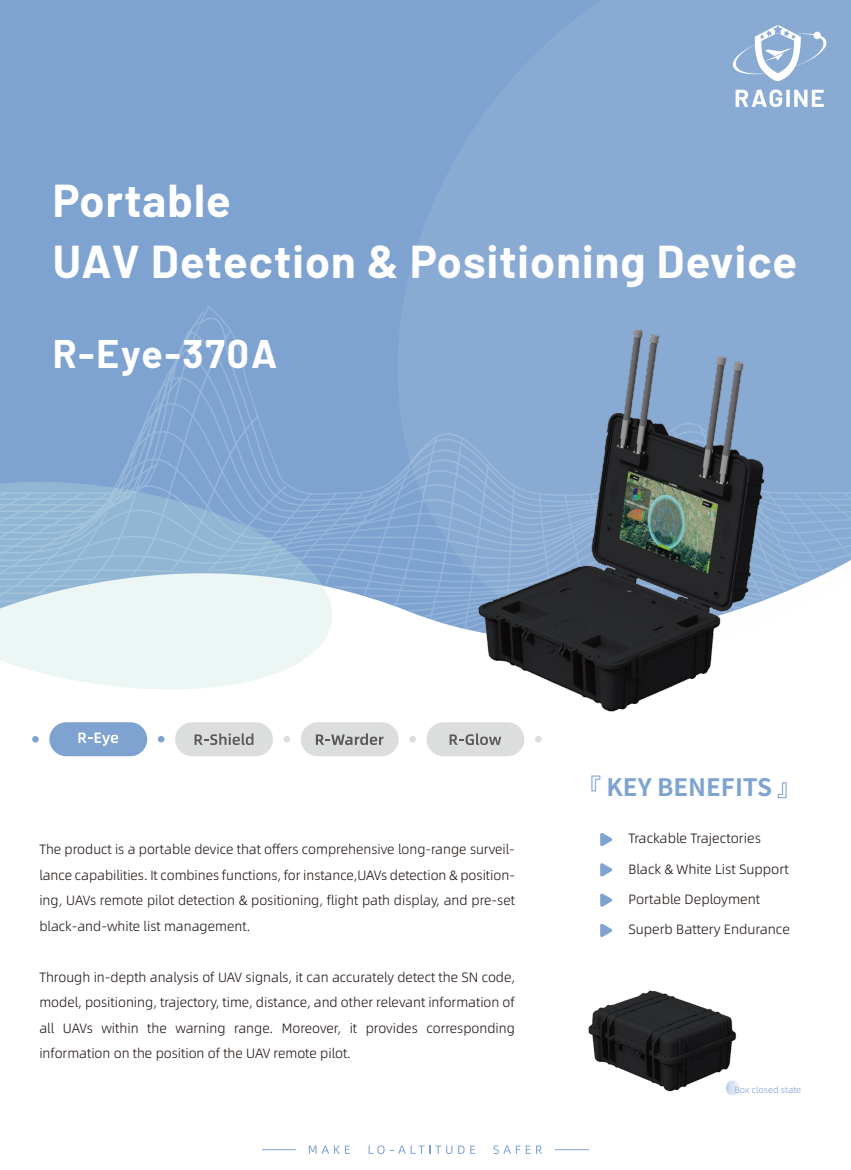
<style>
.page{position:relative;width:851px;height:1170px;background:#fff}
.page>*{position:absolute;margin:0;border:0;box-sizing:border-box;transform-origin:0 0}
.t1{font:700 45px/60px "Barlow";letter-spacing:.025em;color:#fff}
.t2{font:700 39px "Barlow";letter-spacing:.05em;color:#fff}
.t3{font:700 24px "Source Han Sans CN";color:#7ea3d0}
.t4{font:13.5px/25.5px "Alibaba Pu Hui Ti 3 45 Light";color:#221815;text-align:justify}
.t5{font:9px "Alibaba Pu Hui Ti 3 45 Light";color:#7ea3d0}
</style>
<div class="page">
<div style="left:0;top:0;width:397px;height:305px;background:#7ea3d0"></div>
<div style="left:206px;top:312px;width:191px;height:121px;background:#7ea3d0"></div>
<svg style="left:206px;top:330px;width:26px;height:103px;background:#81a5d1"></svg>
<div style="left:0;top:309px;width:206px;height:124px;background:#7ea3d0"></div>
<svg style="left:0;top:376px;width:183px;height:57px;background:#7fa4d0"></svg>
<svg style="left:0;top:433px;width:397px;height:174px;background:#83a7d2"></svg>
<svg style="left:0;top:482px;width:332px;height:207px;background:#c0d6e5"></svg>
<svg style="left:397px;top:0;width:453px;height:629px;background:#8aabd3"></svg>
<img style="left:462px;top:294px;width:324px;height:447px">
<svg style="left:600px;top:833px;width:12px;height:13px"></svg>
<svg style="left:600px;top:863px;width:12px;height:13px"></svg>
<svg style="left:600px;top:893px;width:12px;height:14px"></svg>
<svg style="left:600px;top:923px;width:12px;height:14px"></svg>
<img style="left:588px;top:990px;width:150px;height:106px">
<svg style="left:725px;top:1080px;width:15px;height:15px"></svg>
<hr style="left:262px;top:1149px;width:34px;height:1px;background:#7ea3d0">
<hr style="left:555px;top:1149px;width:34px;height:1px;background:#7ea3d0">
<svg style="left:309px;top:1145px;width:41px;height:8px"></svg>
<svg style="left:368px;top:1145px;width:16px;height:8px"></svg>
<svg style="left:390px;top:1145px;width:62px;height:8px"></svg>
<svg style="left:458px;top:1145px;width:6px;height:8px"></svg>
<svg style="left:470px;top:1145px;width:5px;height:8px"></svg>
<svg style="left:493px;top:1145px;width:37px;height:8px"></svg>
<svg style="left:536px;top:1145px;width:6px;height:8px"></svg>
<svg style="left:731px;top:25px;width:97px;height:56px"></svg>
<svg style="left:735px;top:90px;width:88px;height:17px"></svg>
<div style="left:49px;top:722px;width:98px;height:34px;background:#7ea3d0;border-radius:17px"></div>
<svg style="left:78px;top:732px;width:40px;height:14px"></svg>
<svg style="left:158px;top:736px;width:6px;height:6px"></svg>
<div style="left:175px;top:722px;width:98px;height:34px;background:#dcdddd;border-radius:17px"></div>
<div style="left:301px;top:722px;width:97px;height:34px;background:#dcdddd;border-radius:17px"></div>
<div style="left:426px;top:722px;width:98px;height:34px;background:#dcdddd;border-radius:17px"></div>
<div style="left:283px;top:736px;width:7px;height:6px;background:#dcdddd;border-radius:50%"></div>
<div style="left:409px;top:736px;width:7px;height:6px;background:#dcdddd;border-radius:50%"></div>
<svg style="left:535px;top:736px;width:6px;height:6px"></svg>
<svg style="left:194px;top:733px;width:59px;height:12px"></svg>
<svg style="left:449px;top:733px;width:52px;height:12px"></svg>
<div style="left:32px;top:736px;width:7px;height:6px;background:#7ea3d0;border-radius:50%"></div>
<svg style="left:316px;top:733px;width:67px;height:12px"></svg>
<h1 class="t1" style="left:53px;top:168px;width:745px">Portable<br>UAV Detection &amp; Positioning Device</h1>
<h2 class="t2" style="left:53px;top:324px;width:226px">R-Eye-370A</h2>
<p class="t4" style="left:39px;top:836px;width:477px">The product is a portable device that offers comprehensive long-range surveil&shy;lance capabilities. It combines functions, for instance,UAVs detection &amp; position&shy;ing, UAVs remote pilot detection &amp; positioning, flight path display, and pre-set black-and-white list management.</p>
<p class="t4" style="left:39px;top:963px;width:477px">Through in-depth analysis of UAV signals, it can accurately detect the SN code, model, positioning, trajectory, time, distance, and other relevant information of all UAVs within the warning range. Moreover, it provides corresponding information on the position of the UAV remote pilot.</p>
<h3 class="t3" style="left:577px;top:773px;width:225px">『 KEY BENEFITS 』</h3>
<p class="t4" style="left:628px;top:825px;width:134px">Trackable Trajectories</p>
<p class="t4" style="left:628px;top:855px;width:162px">Black &amp; White List Support</p>
<p class="t4" style="left:628px;top:885px;width:133px">Portable Deployment</p>
<p class="t4" style="left:628px;top:915px;width:163px">Superb Battery Endurance</p>
<p class="t5" style="left:734px;top:1082px;width:68px">Box closed state</p>
</div>
